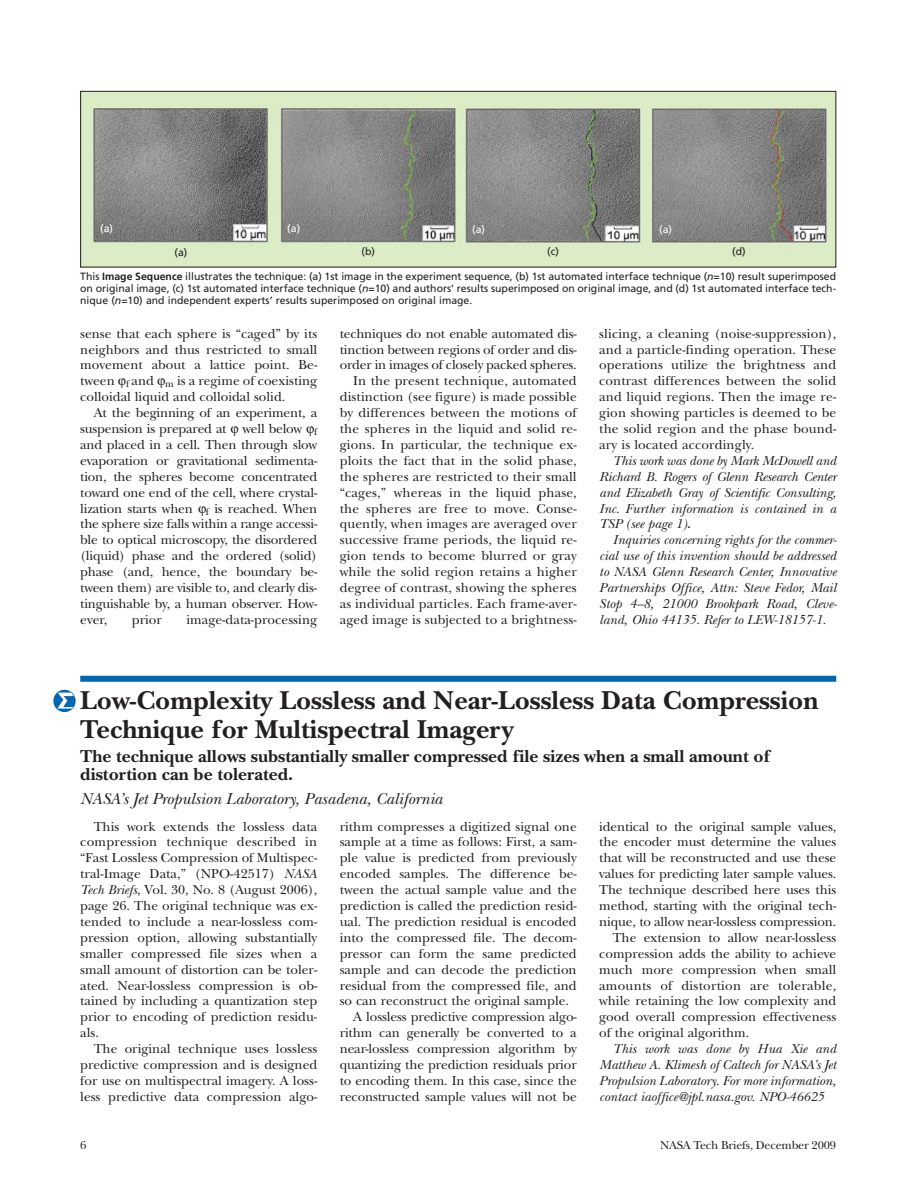
<style>
.page{position:relative;width:918px;height:1188px;background:#fff}
.page>*{position:absolute;margin:0;border:0;box-sizing:border-box;transform-origin:0 0}
.t1{font:700 27px/29.4px "New Baskerville";color:#231f20}
.t2{font:700 18px/18px "New Baskerville";color:#231f20}
.t3{font:italic 16.5px "New Baskerville";color:#231f20}
.t4{font:13.5px/15.9px "New Baskerville";color:#231f20;text-align:justify}
.t5{font:italic 13.5px/15.9px "New Baskerville";color:#231f20;text-align:justify}
.t6{font:12px "New Baskerville";letter-spacing:-.015em;color:#231f20}
.t7{font:10.5px/12px "Frutiger";color:#231f20;text-align:justify}
.t8{font:10.5px "Frutiger";color:#fff}
.s1{font-weight:700}
.s2{font-style:italic}
</style>
<div class="page">
<img style="left:82px;top:93px;width:752px;height:172px">
<div style="left:80px;top:91px;width:756px;height:176px;border:1px solid #231f20"></div>
<div style="left:80px;top:676px;width:756px;height:6px;background:#0066b3"></div>
<svg style="left:53px;top:690px;width:23px;height:22px"></svg>
<svg style="left:57px;top:693px;width:17px;height:16px"></svg>
<p class="t8" style="left:100px;top:224px;width:14px">(a)</p>
<p class="t8" style="left:287px;top:224px;width:14px">(a)</p>
<p class="t8" style="left:472px;top:225px;width:14px">(a)</p>
<p class="t8" style="left:659px;top:225px;width:14px">(a)</p>
<p class="t7" style="left:175px;top:248px;width:14px">(a)</p>
<p class="t7" style="left:361px;top:246px;width:15px">(b)</p>
<p class="t7" style="left:547px;top:246px;width:13px">(c)</p>
<p class="t7" style="left:732px;top:246px;width:15px">(d)</p>
<p class="t7" style="left:80px;top:271px;width:758px">This <span class="s1">Image Sequence</span> illustrates the technique: (a) 1st image in the experiment sequence, (b) 1st automated interface technique (<span class="s2">n</span>=10) result superimposed on original image, (c) 1st automated interface technique (<span class="s2">n</span>=10) and authors’ results superimposed on original image, and (d) 1st automated interface tech&shy;nique (<span class="s2">n</span>=10) and independent experts’ results superimposed on original image.</p>
<p class="t4" style="left:80px;top:327px;width:239px">sense that each sphere is “caged” by its neighbors and thus restricted to small movement about a lattice point. Be&shy;tween <sub>f</sub> and <sub>m</sub> is a regime of coexisting colloidal liquid and colloidal solid.</p>
<p class="t4" style="left:80px;top:406px;width:239px;text-indent:13px">At the beginning of an experiment, a suspension is prepared at well below <sub>f </sub>and placed in a cell. Then through slow evaporation or gravitational sedimenta&shy;tion, the spheres become concentrated toward one end of the cell, where crystal&shy;lization starts when <sub>f</sub> is reached. When the sphere size falls within a range accessi&shy;ble to optical microscopy, the disordered (liquid) phase and the ordered (solid) phase (and, hence, the boundary be&shy;tween them) are visible to, and clearly dis&shy;tinguishable by, a human observer. How&shy;ever,</p>
<p class="t4" style="left:132px;top:613px;width:32px">prior</p>
<p class="t4" style="left:186px;top:613px;width:132px">image-data-processing</p>
<p class="t4" style="left:340px;top:327px;width:239px;text-align:right">techniques do not enable automated dis&shy;tinction between regions of order and dis&shy;order in images of closely packed spheres.<br>In the present technique, automated distinction (see figure) is made possible by differences between the motions of the spheres in the liquid and solid re&shy;gions. In particular, the technique ex&shy;ploits the fact that in the solid phase, the spheres are restricted to their small “cages,” whereas in the liquid phase, the spheres are free to move. Conse&shy;quently, when images are averaged over successive frame periods, the liquid re&shy;gion tends to become blurred or gray while the solid region retains a higher degree of contrast, showing the spheres as individual particles. Each frame-aver&shy;aged image is subjected to a brightness-</p>
<p class="t4" style="left:599px;top:327px;width:239px">slicing, a cleaning (noise-suppression), and a particle-finding operation. These operations utilize the brightness and contrast differences between the solid and liquid regions. Then the image re&shy;gion showing particles is deemed to be the solid region and the phase bound&shy;ary is located accordingly.</p>
<p class="t5" style="left:599px;top:454px;width:239px;text-indent:14px">This work was done by Mark McDowell and Richard B. Rogers of Glenn Research Center and Elizabeth Gray of Scientific Consulting, Inc. Further information is contained in a TSP (see page 1)<span class="s1">.</span></p>
<p class="t5" style="left:599px;top:534px;width:239px;text-indent:14px">Inquiries concerning rights for the commer&shy;cial use of this invention should be addressed to NASA Glenn Research Center, Innovative Partnerships Office, Attn: Steve Fedor, Mail Stop 4–8, 21000 Brookpark Road, Cleve&shy;land, Ohio 44135. Refer to LEW-18157-1.</p>
<h1 class="t1" style="left:80px;top:689px;width:740px">Low-Complexity Lossless and Near-Lossless Data Compression<br>Technique for Multispectral Imagery</h1>
<h2 class="t2" style="left:80px;top:749px;width:692px">The technique allows substantially smaller compressed file sizes when a small amount of distortion can be tolerated.</h2>
<p class="t3" style="left:80px;top:793px;width:364px">NASA’s Jet Propulsion Laboratory, Pasadena, California</p>
<p class="t4" style="left:80px;top:820px;width:239px;text-indent:14px">This work extends the lossless data compression technique described in “Fast Lossless Compression of Multispec&shy;tral-Image Data,” (NPO-42517) <span class="s2">NASA Tech Briefs</span>, Vol. 30, No. 8 (August 2006), page 26. The original technique was ex&shy;tended to include a near-lossless com&shy;pression option, allowing substantially smaller compressed file sizes when a small amount of distortion can be toler&shy;ated. Near-lossless compression is ob&shy;tained by including a quantization step prior to encoding of prediction residu&shy;als.</p>
<p class="t4" style="left:80px;top:1042px;width:239px;text-indent:14px">The original technique uses lossless predictive compression and is designed for use on multispectral imagery. A loss&shy;less predictive data compression algo-</p>
<p class="t4" style="left:340px;top:820px;width:239px">rithm compresses a digitized signal one</p>
<p class="t4" style="left:340px;top:836px;width:239px">sample at a time as follows: First, a sam-</p>
<p class="t4" style="left:340px;top:852px;width:239px">ple value is predicted from previously</p>
<p class="t4" style="left:340px;top:868px;width:239px">encoded samples. The difference be-</p>
<p class="t4" style="left:340px;top:883px;width:239px">tween the actual sample value and the</p>
<p class="t4" style="left:340px;top:899px;width:239px">prediction is called the prediction resid-</p>
<p class="t4" style="left:340px;top:915px;width:239px">ual. The prediction residual is encoded</p>
<p class="t4" style="left:340px;top:931px;width:239px">into the compressed file. The decom-</p>
<p class="t4" style="left:340px;top:947px;width:239px">pressor can form the same predicted</p>
<p class="t4" style="left:340px;top:963px;width:239px">sample and can decode the prediction</p>
<p class="t4" style="left:340px;top:979px;width:239px">residual from the compressed file, and</p>
<p class="t4" style="left:340px;top:995px;width:231px">so can reconstruct the original sample.</p>
<p class="t4" style="left:353px;top:1011px;width:225px">A lossless predictive compression algo-</p>
<p class="t4" style="left:340px;top:1027px;width:239px">rithm can generally be converted to a</p>
<p class="t4" style="left:340px;top:1042px;width:239px">near-lossless compression algorithm by</p>
<p class="t4" style="left:340px;top:1058px;width:239px">quantizing the prediction residuals prior</p>
<p class="t4" style="left:340px;top:1074px;width:239px">to encoding them. In this case, since the</p>
<p class="t4" style="left:340px;top:1090px;width:239px">reconstructed sample values will not be</p>
<p class="t4" style="left:599px;top:820px;width:239px">identical to the original sample values,</p>
<p class="t4" style="left:599px;top:836px;width:239px">the encoder must determine the values</p>
<p class="t4" style="left:599px;top:852px;width:239px">that will be reconstructed and use these</p>
<p class="t4" style="left:599px;top:868px;width:239px">values for predicting later sample values.</p>
<p class="t4" style="left:599px;top:883px;width:239px">The technique described here uses this</p>
<p class="t4" style="left:599px;top:899px;width:239px">method, starting with the original tech-</p>
<p class="t4" style="left:599px;top:915px;width:239px">nique, to allow near-lossless compression.</p>
<p class="t4" style="left:613px;top:931px;width:225px">The extension to allow near-lossless</p>
<p class="t4" style="left:599px;top:947px;width:239px">compression adds the ability to achieve</p>
<p class="t4" style="left:599px;top:963px;width:239px">much more compression when small</p>
<p class="t4" style="left:599px;top:979px;width:239px">amounts of distortion are tolerable,</p>
<p class="t4" style="left:599px;top:995px;width:239px">while retaining the low complexity and</p>
<p class="t4" style="left:599px;top:1011px;width:239px">good overall compression effectiveness</p>
<p class="t4" style="left:599px;top:1027px;width:152px">of the original algorithm.</p>
<p class="t5" style="left:599px;top:1043px;width:239px;text-indent:14px">This work was done by Hua Xie and Matthew A. Klimesh of Caltech for NASA’s Jet Propulsion Laboratory. For more information, contact iaoffice@jpl.nasa.gov. NPO-46625</p>
<p class="t6" style="left:80px;top:1140px;width:8px">6</p>
<p class="t6" style="left:660px;top:1140px;width:178px">NASA Tech Briefs, December 2009</p>
</div>
